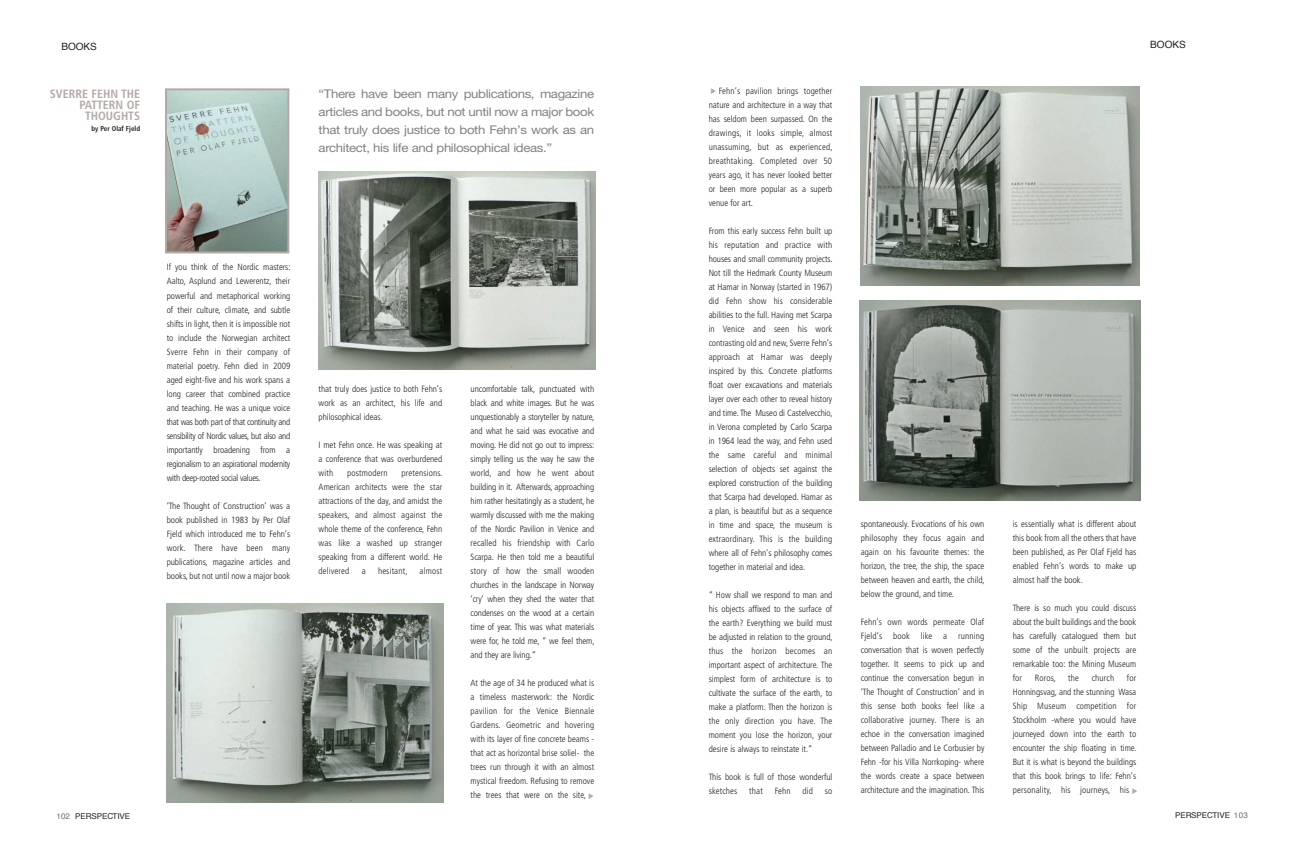
<style>
.page{position:relative;width:1304px;height:842px;background:#fff}
.page>*{position:absolute;margin:0;border:0;box-sizing:border-box;transform-origin:0 0}
.t1{font:12px/18px "Helvetica Neue";letter-spacing:-.03em;color:#808285;text-align:justify;scale:1.1 1}
.t2{font:700 condensed 12px/11px "Frutiger";color:#b5a9a5;text-align:right}
.t3{font:10px "Helvetica";color:#231f20}
.t4{font:300 condensed 9px/14px "Frutiger";color:#231f20;text-align:justify}
.t5{font:300 condensed 9px "Frutiger";letter-spacing:.02em;color:#231f20}
.t6{font:8px "Helvetica";color:#231f20}
.t7{font:700 condensed 7px "Frutiger";color:#231f20}
.s1{color:#6c6d70}
</style>
<div class="page">
<img style="left:168px;top:91px;width:118px;height:159px">
<div style="left:165px;top:88px;width:124px;height:165px;border:2px solid #b5a9a5"></div>
<img style="left:860px;top:86px;width:279px;height:199px">
<img style="left:166px;top:603px;width:277px;height:199px">
<img style="left:859px;top:301px;width:281px;height:199px">
<img style="left:318px;top:172px;width:278px;height:198px">
<p class="t3" style="left:61px;top:43px;width:37px">BOOKS</p>
<p class="t3" style="left:1150px;top:41px;width:37px">BOOKS</p>
<h1 class="t2" style="left:50px;top:90px;width:92px">SVERRE FEHN THE<br>PATTERN OF<br>THOUGHTS</h1>
<p class="t7" style="left:91px;top:126px;width:50px">by Per Olaf Fjeld</p>
<h1 class="t1" style="left:319px;top:86px;width:252px">“There have been many publications, magazine articles and books, but not until now a major book that truly does justice to both Fehn’s work as an architect, his life and philosophical ideas.”</h1>
<p class="t4" style="left:167px;top:261px;width:125px">If you think of the Nordic masters:<br>Aalto, Asplund and Lewerentz, their powerful and metaphorical working of their culture, climate, and subtle shifts in light, then it is impossible not to include the Norwegian architect Sverre Fehn in their company of material poetry. Fehn died in 2009 aged eight-five and his work spans a long career that combined practice and teaching. He was a unique voice that was both part of that continuity and sensibility of Nordic values, but also and importantly broadening from a regionalism to an aspirational modernity with deep-rooted social values.</p>
<p class="t4" style="left:167px;top:499px;width:125px">‘The Thought of Construction’ was a book published in 1983 by Per Olaf Fjeld which introduced me to Fehn’s work. There have been many publications, magazine articles and books, but not until now a major book</p>
<p class="t4" style="left:319px;top:383px;width:125px">that truly does justice to both Fehn’s work as an architect, his life and philosophical ideas.</p>
<p class="t4" style="left:319px;top:439px;width:125px">I met Fehn once. He was speaking at a conference that was overburdened with</p>
<p class="t5" style="left:347px;top:469px;width:42px">postmodern</p>
<p class="t4" style="left:319px;top:467px;width:125px;text-indent:83px">pretensions.<br>American architects were the star attractions of the day, and amidst the speakers, and almost against the whole theme of the conference, Fehn was like a washed up stranger speaking from a different world. He delivered</p>
<p class="t4" style="left:362px;top:565px;width:5px">a</p>
<p class="t5" style="left:378px;top:567px;width:31px">hesitant,</p>
<p class="t4" style="left:420px;top:565px;width:24px">almost</p>
<p class="t4" style="left:471px;top:383px;width:125px">uncomfortable talk, punctuated with black and white images. But he was unquestionably a storyteller by nature, and what he said was evocative and moving. He did not go out to impress: simply telling us the way he saw the world, and how he went about building in it. Afterwards, approaching him rather hesitatingly as a student, he warmly discussed with me the making of the Nordic Pavilion in Venice and recalled his friendship with Carlo Scarpa. He then told me a beautiful story of how the small wooden churches in the landscape in Norway ‘cry’ when they shed the water that condenses on the wood at a certain time of year. This was what materials were for, he told me, “ we feel them, and they are living.”</p>
<p class="t4" style="left:471px;top:677px;width:125px">At the age of 34 he produced what is a timeless masterwork: the Nordic pavilion for the Venice Biennale Gardens. Geometric and hovering with its layer of fine concrete beams - that act as horizontal brise soliel- the trees run through it with an almost mystical freedom. Refusing to remove the trees that were on the site,</p>
<p class="t4" style="left:709px;top:84px;width:125px;text-indent:10px">Fehn’s pavilion brings together nature and architecture in a way that has seldom been surpassed. On the drawings, it looks simple, almost unassuming, but as experienced, breathtaking. Completed over 50 years ago, it has never looked better or been more popular as a superb venue for art.</p>
<p class="t4" style="left:709px;top:224px;width:125px">From this early success Fehn built up his reputation and practice with houses and small community projects.<br>Not till the Hedmark County Museum at Hamar in Norway (started in 1967) did Fehn show his considerable abilities to the full. Having met Scarpa in Venice and seen his work contrasting old and new, Sverre Fehn’s approach at Hamar was deeply inspired by this. Concrete platforms float over excavations and materials layer over each other to reveal history and time. The Museo di Castelvecchio, in Verona completed by Carlo Scarpa in 1964 lead the way, and Fehn used the same careful and minimal selection of objects set against the explored construction of the building that Scarpa had developed. Hamar as a plan, is beautiful but as a sequence in time and space, the museum is extraordinary. This is the building where all of Fehn’s philosophy comes together in material and idea.</p>
<p class="t4" style="left:709px;top:588px;width:125px">“ How shall we respond to man and his objects affixed to the surface of the earth? Everything we build must be adjusted in relation to the ground, thus the horizon becomes an important aspect of architecture. The simplest form of architecture is to cultivate the surface of the earth, to make a platform. Then the horizon is the only direction you have. The moment you lose the horizon, your desire is always to reinstate it.”</p>
<p class="t4" style="left:709px;top:770px;width:125px">This book is full of those wonderful sketches</p>
<p class="t4" style="left:749px;top:784px;width:15px">that</p>
<p class="t4" style="left:775px;top:784px;width:17px">Fehn</p>
<p class="t4" style="left:802px;top:784px;width:12px">did</p>
<p class="t4" style="left:825px;top:784px;width:9px">so</p>
<p class="t4" style="left:861px;top:517px;width:125px">spontaneously. Evocations of his own philosophy they focus again and again on his favourite themes: the horizon, the tree, the ship, the space between heaven and earth, the child, below the ground, and time.</p>
<p class="t4" style="left:861px;top:615px;width:125px">Fehn’s own words permeate Olaf Fjeld’s book like a running conversation that is woven perfectly together. It seems to pick up and continue the conversation begun in ‘The Thought of Construction’ and in this sense both books feel like a collaborative journey. There is an echoe in the conversation imagined between Palladio and Le Corbusier by Fehn -for his Villa Norrkoping- where the words create a space between architecture and the imagination. This</p>
<p class="t4" style="left:1013px;top:517px;width:125px">is essentially what is different about this book from all the others that have been published, as Per Olaf Fjeld has enabled Fehn’s words to make up almost half the book.</p>
<p class="t4" style="left:1013px;top:601px;width:125px">There is so much you could discuss about the built buildings and the book has carefully catalogued them but some of the unbuilt projects are remarkable too: the Mining Museum for</p>
<p class="t4" style="left:1013px;top:671px;width:125px;text-indent:114px">for Honningsvag, and the stunning Wasa Ship Museum competition for Stockholm -where you would have journeyed down into the earth to encounter the ship floating in time.<br>But it is what is beyond the buildings that this book brings to life: Fehn’s personality, his journeys, his</p>
<p class="t4" style="left:1035px;top:671px;width:23px">Roros,</p>
<p class="t4" style="left:1068px;top:671px;width:12px">the</p>
<p class="t4" style="left:1092px;top:671px;width:24px">church</p>
<p class="t6" style="left:57px;top:813px;width:75px"><span class="s1">102</span> PERSPECTIVE</p>
<p class="t6" style="left:1175px;top:812px;width:75px">PERSPECTIVE <span class="s1">103</span></p>
</div>
